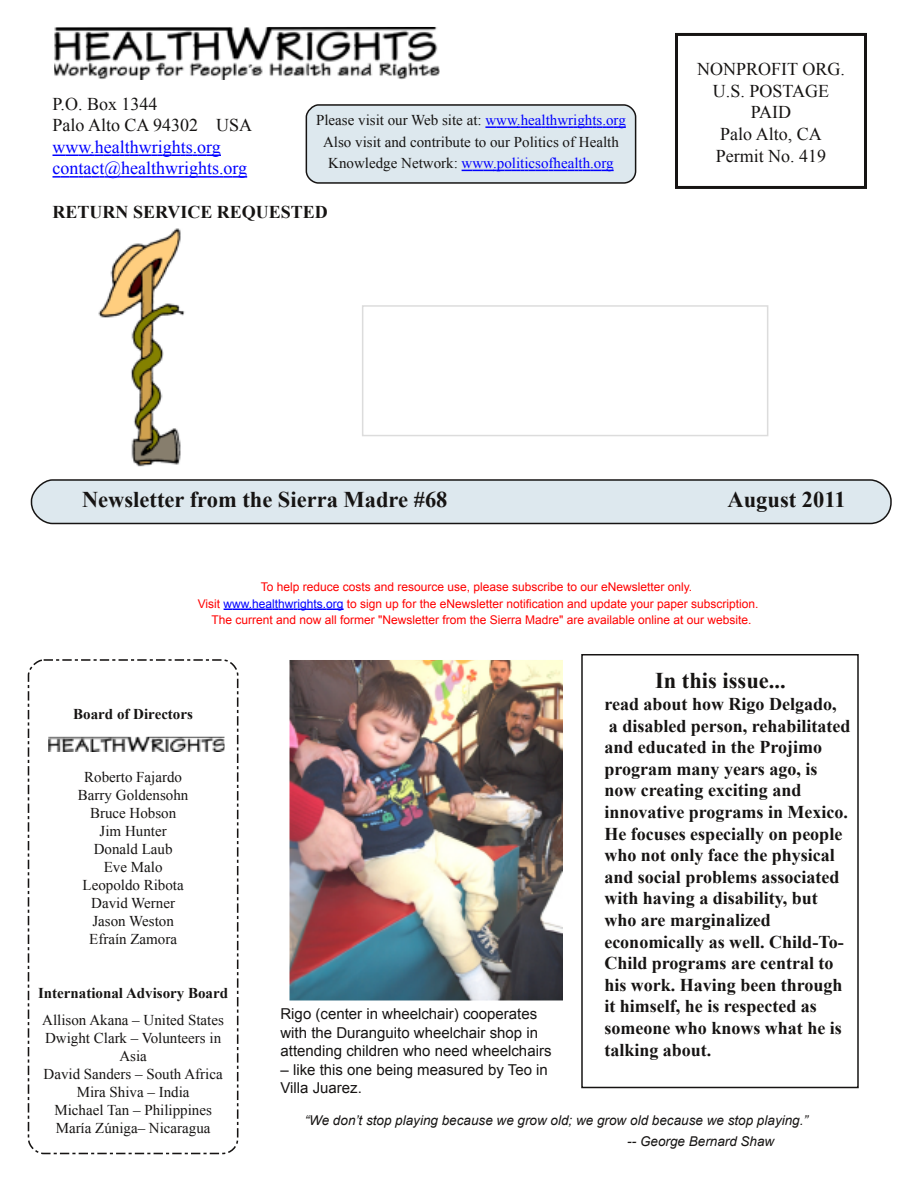
<style>
.page{position:relative;width:918px;height:1188px;background:#fff}
.page>*{position:absolute;margin:0;border:0;box-sizing:border-box;transform-origin:0 0}
.t1{font:700 22.5px "Times New Roman";color:#161413}
.t2{font:700 18px/21.6px "Times New Roman";color:#161413}
.t3{font:18px/21.6px "Times New Roman";color:#161413;text-align:center}
.t4{font:18px/21.6px "Times New Roman";color:#00f}
.t5{font:15px/18px "Times New Roman";color:#161413;text-align:center}
.t6{font:15px/18.6px "Arial";color:#161413}
.t7{font:700 15px "Times New Roman";color:#161413}
.t8{font:italic 13.5px/21.6px "Arial";color:#161413}
.t9{font:12px/16.5px "Arial";color:#f00;text-align:center}
.s1{color:#00f}
</style>
<div class="page">
<img style="left:98px;top:228px;width:87px;height:239px">
<div style="left:675px;top:33px;width:192px;height:156px;border:3px solid #161413"></div>
<svg style="left:52px;top:155px;width:169px;height:1px"></svg>
<svg style="left:52px;top:176px;width:195px;height:2px"></svg>
<div style="left:362px;top:305px;width:406px;height:131px;border:2px solid #dcdcdc"></div>
<img style="left:54px;top:27px;width:385px;height:52px">
<svg style="left:30px;top:479px;width:862px;height:46px"></svg>
<svg style="left:27px;top:659px;width:212px;height:496px"></svg>
<img style="left:48px;top:737px;width:177px;height:15px">
<div style="left:581px;top:654px;width:278px;height:434px;border:2px solid #161413"></div>
<svg style="left:224px;top:608px;width:120px;height:2px"></svg>
<svg style="left:305px;top:104px;width:332px;height:80px"></svg>
<img style="left:289px;top:660px;width:273px;height:340px">
<p class="t3" style="left:52px;top:93px;width:201px;text-align:left">P.O. Box 1344<br>Palo Alto CA 94302 USA</p>
<p class="t4" style="left:52px;top:136px;width:196px">www.healthwrights.org contact@healthwrights.org</p>
<p class="t2" style="left:52px;top:201px;width:277px">RETURN SERVICE REQUESTED</p>
<p class="t5" style="left:316px;top:109px;width:311px;line-height:21.6px">Please visit our Web site at: <span class="s1">www.healthwrights.org<br></span>Also visit and contribute to our Politics of Health<br>Knowledge Network: <span class="s1">www.politicsofhealth.org</span></p>
<p class="t3" style="left:697px;top:58px;width:149px">NONPROFIT ORG.<br>U.S. POSTAGE<br>PAID<br>Palo Alto, CA<br>Permit No. 419</p>
<p class="t1" style="left:82px;top:487px;width:367px">Newsletter from the Sierra Madre #68</p>
<p class="t1" style="left:728px;top:487px;width:120px">August 2011</p>
<p class="t9" style="left:198px;top:579px;width:562px">To help reduce costs and resource use, please subscribe to our eNewsletter only.<br>Visit <span class="s1">www.healthwrights.org</span> to sign up for the eNewsletter notification and update your paper subscription.<br>The current and now all former "Newsletter from the Sierra Madre" are available online at our website.</p>
<p class="t7" style="left:73px;top:706px;width:121px">Board of Directors</p>
<p class="t5" style="left:78px;top:768px;width:112px">Roberto Fajardo<br>Barry Goldensohn<br>Bruce Hobson<br>Jim Hunter<br>Donald Laub<br>Eve Malo<br>Leopoldo Ribota<br>David Werner<br>Jason Weston<br>Efraín Zamora</p>
<p class="t7" style="left:38px;top:985px;width:192px">International Advisory Board</p>
<p class="t5" style="left:42px;top:1011px;width:183px">Allison Akana – United States<br>Dwight Clark – Volunteers in<br>Asia<br>David Sanders – South Africa<br>Mira Shiva – India<br>Michael Tan – Philippines<br>María Zúniga– Nicaragua</p>
<p class="t6" style="left:280px;top:1004px;width:273px">Rigo (center in wheelchair) cooperates with the Duranguito wheelchair shop in attending children who need wheelchairs</p>
<p class="t6" style="left:280px;top:1060px;width:269px">– like this one being measured by Teo in<br>Villa Juarez.</p>
<p class="t1" style="left:655px;top:668px;width:132px">In this issue...</p>
<p class="t2" style="left:604px;top:693px;width:248px">read about how Rigo Delgado,<br>a disabled person, rehabilitated and educated in the Projimo program many years ago, is now creating exciting and innovative programs in Mexico.<br>He focuses especially on people who not only face the physical and social problems associated with having a disability, but who are marginalized economically as well. Child-To-<br>Child programs are central to his work. Having been through it himself, he is respected as someone who knows what he is talking about.</p>
<p class="t8" style="left:627px;top:1109px;width:182px;text-indent:-323px">“We don’t stop playing because we grow old; we grow old because we stop playing.” -- George Bernard Shaw</p>
</div>
